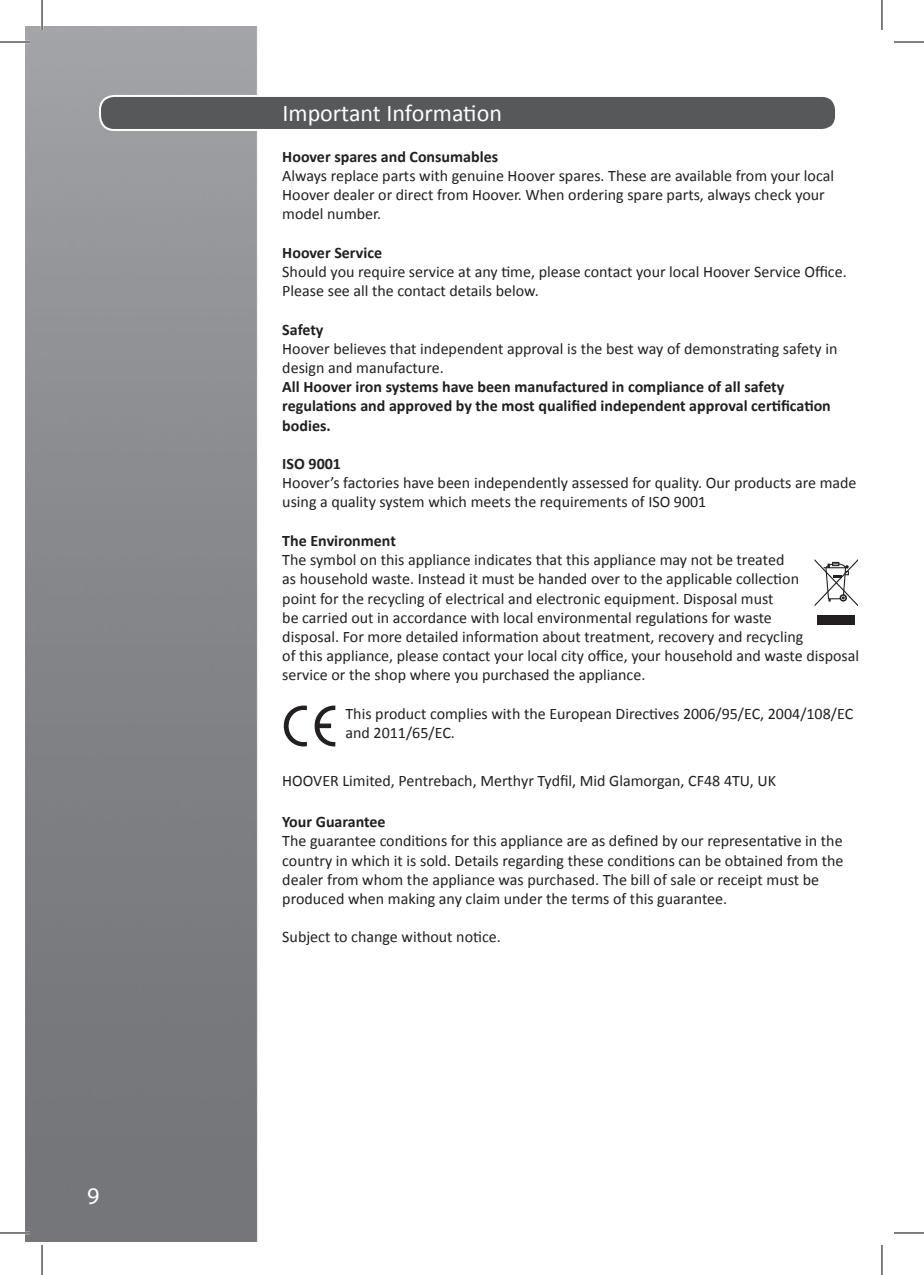
<style>
.page{position:relative;width:924px;height:1275px;background:#fff}
.page>*{position:absolute;margin:0;border:0;box-sizing:border-box;transform-origin:0 0}
.t1{font:24px "Calibri";color:#fdfdfd}
.t2{font:24px "Myriad Pro";color:#fff}
.t3{font:16px/19.2px "Calibri";color:#231f20}
.t4{font:700 16px/19.2px "Calibri";color:#231f20}
</style>
<div class="page">
<img style="left:25px;top:27px;width:833px;height:1214px">
<div style="left:100px;top:96px;width:735px;height:34px;background:#57585a;border-radius:14px"></div>
<div style="left:99px;top:95px;width:737px;height:36px;border:2px solid #fff;border-radius:14px"></div>
<div style="left:817px;top:615px;width:37px;height:10px;background:#231f20"></div>
<svg style="left:814px;top:559px;width:43px;height:47px"></svg>
<svg style="left:314px;top:705px;width:22px;height:42px"></svg>
<svg style="left:283px;top:705px;width:24px;height:42px"></svg>
<hr style="left:0;top:41px;width:30px;height:2px;background:#fff">
<hr style="left:0;top:1231px;width:30px;height:3px;background:#fff">
<hr style="left:41px;top:0;width:2px;height:30px;background:#fff">
<hr style="left:0;top:42px;width:30px;height:1px;background:#000">
<hr style="left:893px;top:42px;width:30px;height:1px;background:#000">
<hr style="left:0;top:1232px;width:30px;height:1px;background:#000">
<hr style="left:893px;top:1232px;width:30px;height:1px;background:#000">
<hr style="left:42px;top:0;width:1px;height:30px;background:#000">
<hr style="left:42px;top:1245px;width:1px;height:30px;background:#000">
<hr style="left:881px;top:0;width:1px;height:30px;background:#000">
<hr style="left:881px;top:1245px;width:1px;height:30px;background:#000">
<h1 class="t2" style="left:87px;top:1180px;width:14px">9</h1>
<h1 class="t1" style="left:282px;top:98px;width:221px">Important Information</h1>
<p class="t4" style="left:282px;top:147px;width:217px">Hoover spares and Consumables</p>
<p class="t3" style="left:282px;top:166px;width:553px">Always replace parts with genuine Hoover spares. These are available from your local<br>Hoover dealer or direct from Hoover. When ordering spare parts, always check your model number.</p>
<p class="t4" style="left:282px;top:243px;width:101px">Hoover Service</p>
<p class="t3" style="left:282px;top:262px;width:565px">Should you require service at any time, please contact your local Hoover Service Office.<br>Please see all the contact details below.</p>
<p class="t4" style="left:282px;top:320px;width:43px">Safety</p>
<p class="t3" style="left:282px;top:339px;width:556px">Hoover believes that independent approval is the best way of demonstrating safety in design and manufacture.</p>
<p class="t4" style="left:282px;top:377px;width:550px">All Hoover iron systems have been manufactured in compliance of all safety regulations and approved by the most qualified independent approval certification bodies.</p>
<p class="t4" style="left:282px;top:454px;width:60px">ISO 9001</p>
<p class="t3" style="left:282px;top:473px;width:575px">Hoover’s factories have been independently assessed for quality. Our products are made using a quality system which meets the requirements of ISO 9001</p>
<p class="t4" style="left:282px;top:531px;width:115px">The Environment</p>
<p class="t3" style="left:282px;top:550px;width:578px">The symbol on this appliance indicates that this appliance may not be treated<br>as household waste. Instead it must be handed over to the applicable collection<br>point for the recycling of electrical and electronic equipment. Disposal must<br>be carried out in accordance with local environmental regulations for waste<br>disposal. For more detailed information about treatment, recovery and recycling<br>of this appliance, please contact your local city office, your household and waste disposal service or the shop where you purchased the appliance.</p>
<p class="t3" style="left:345px;top:704px;width:509px">This product complies with the European Directives 2006/95/EC, 2004/108/EC and 2011/65/EC.</p>
<p class="t3" style="left:282px;top:771px;width:495px">HOOVER Limited, Pentrebach, Merthyr Tydfil, Mid Glamorgan, CF48 4TU, UK</p>
<p class="t4" style="left:282px;top:812px;width:105px">Your Guarantee</p>
<p class="t3" style="left:282px;top:831px;width:562px">The guarantee conditions for this appliance are as defined by our representative in the country in which it is sold. Details regarding these conditions can be obtained from the dealer from whom the appliance was purchased. The bill of sale or receipt must be produced when making any claim under the terms of this guarantee.</p>
<p class="t3" style="left:282px;top:927px;width:220px">Subject to change without notice.</p>
</div>
